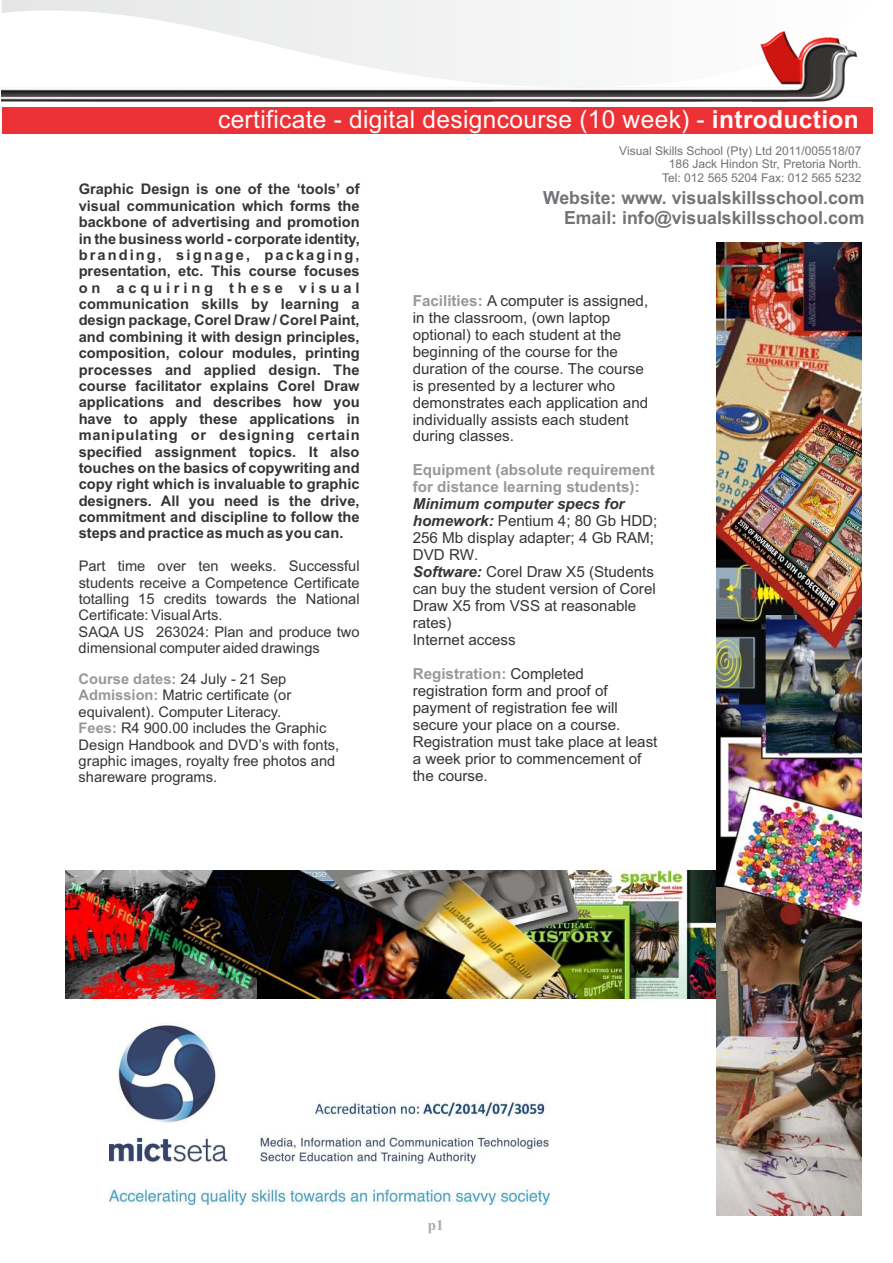
<style>
.page{position:relative;width:893px;height:1263px;background:#fff}
.page>*{position:absolute;margin:0;border:0;box-sizing:border-box;transform-origin:0 0}
.t1{font:24.9px "Arial";letter-spacing:.015em;color:#fefefe}
.t2{font:700 18px/20.1px "Arial";color:#727376;text-align:right}
.t3{font:15.15px/17px "Arial";color:#373435}
.t4{font:700 15.15px/17px "Arial";color:#96989a}
.t5{font:700 15px "Times New Roman";color:#a9abae}
.t6{font:700 14.7px/16.4px "Arial";color:#373435;text-align:justify}
.t7{font:14.7px/16.4px "Arial";color:#373435}
.t8{font:12px/13.5px "Arial";color:#727376;text-align:right}
.s1{font-weight:700}
.s2{font-weight:700;color:#96989a}
.s3{font-weight:700;font-style:italic}
</style>
<div class="page">
<svg style="left:2px;top:0;width:856px;height:57px"></svg>
<div style="left:2px;top:107px;width:870px;height:26px;background:#ed3237"></div>
<img style="left:2px;top:30px;width:855px;height:72px">
<img style="left:109px;top:1025px;width:440px;height:179px">
<img style="left:66px;top:871px;width:651px;height:127px">
<img style="left:717px;top:242px;width:144px;height:973px">
<h1 class="t1" style="left:218px;top:109px;width:642px">certificate - digital designcourse (10 week) - <span class="s1">introduction</span></h1>
<p class="t6" style="left:79px;top:182px;width:283px">Graphic Design is one of the ‘tools’ of visual communication which forms the backbone of advertising and promotion in the business world - corporate identity, branding, signage, packaging, presentation, etc. This course focuses on acquiring these visual communication skills by learning a design package, Corel Draw / Corel Paint, and combining it with design principles, composition, colour modules, printing processes and applied design. The course facilitator explains Corel Draw applications and describes how you have to apply these applications in manipulating or designing certain specified assignment topics. It also touches on the basics of copywriting and copy right which is invaluable to graphic designers. All you need is the drive, commitment and discipline to follow the steps and practice as much as you can.</p>
<p class="t7" style="left:79px;top:559px;width:283px">Part time over ten weeks. Successful students receive a Competence Certificate totalling 15 credits towards the National Certificate: Visual Arts.<br>SAQA US 263024: Plan and produce two dimensional computer aided drawings</p>
<p class="t7" style="left:79px;top:672px;width:262px"><span class="s2">Course dates:</span> 24 July - 21 Sep <span class="s2">Admission:</span> Matric certificate (or equivalent). Computer Literacy.<br><span class="s2">Fees:</span> R4 900.00 includes the Graphic Design Handbook and DVD’s with fonts, graphic images, royalty free photos and shareware programs.</p>
<p class="t8" style="left:619px;top:145px;width:244px">Visual Skills School (Pty) Ltd 2011/005518/07<br>186 Jack Hindon Str, Pretoria North.<br>Tel: 012 565 5204 Fax: 012 565 5232</p>
<p class="t2" style="left:543px;top:189px;width:323px">Website: www. visualskillsschool.com<br>Email: info@visualskillsschool.com</p>
<p class="t3" style="left:413px;top:293px;width:237px"><span class="s2">Facilities:</span> A computer is assigned, in the classroom, (own laptop optional) to each student at the beginning of the course for the duration of the course. The course is presented by a lecturer who demonstrates each application and individually assists each student during classes.</p>
<p class="t4" style="left:413px;top:463px;width:244px">Equipment (absolute requirement for distance learning students):</p>
<p class="t3" style="left:413px;top:497px;width:246px"><span class="s3">Minimum computer specs for homework:</span> Pentium 4; 80 Gb HDD;<br>256 Mb display adapter; 4 Gb RAM;<br>DVD RW.<br><span class="s3">Software:</span> Corel Draw X5 (Students can buy the student version of Corel<br>Draw X5 from VSS at reasonable rates)<br>Internet access</p>
<p class="t3" style="left:413px;top:667px;width:246px"><span class="s2">Registration:</span> Completed registration form and proof of payment of registration fee will secure your place on a course.<br>Registration must take place at least a week prior to commencement of the course.</p>
<p class="t5" style="left:428px;top:1220px;width:17px">p1</p>
</div>
